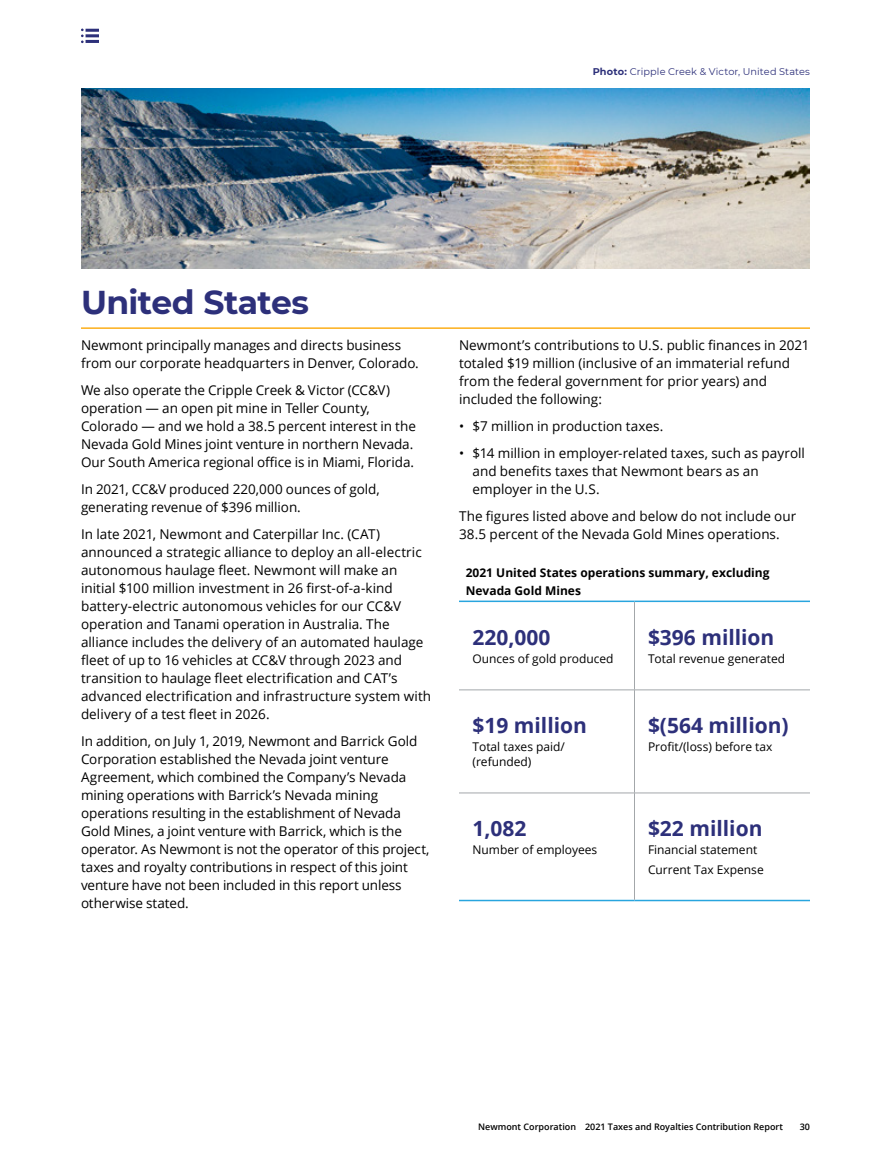
<style>
.page{position:relative;width:891px;height:1161px;background:#fff}
.page>*{position:absolute;margin:0;border:0;box-sizing:border-box;transform-origin:0 0}
.Country_Title{font:700 33px "Montserrat";letter-spacing:-.02em;color:#2d307a}
.Table_body{font:700 21px "Open Sans";color:#2d307a}
.Body_Copy{font:13.5px/18px "Open Sans";color:#000}
.Table_body-2{font:12px/15px "Open Sans";color:#000}
.Table_header{font:700 12px/18px "Open Sans";color:#000}
.t1{font:9.75px "Montserrat";letter-spacing:.015em;color:#2d307a}
.t2{font:600 9px "Open Sans";color:#000}
.s1{font-weight:700}
</style>
<div class="page">
<svg style="left:81px;top:29px;width:18px;height:14px"></svg>
<hr style="left:81px;top:327px;width:729px;height:2px;background:#fcaf1a">
<img style="left:81px;top:89px;width:729px;height:180px">
<hr style="left:459px;top:601px;width:175px;height:1px;background:#28a5de">
<hr style="left:634px;top:601px;width:176px;height:1px;background:#28a5de">
<hr style="left:459px;top:900px;width:175px;height:1px;background:#28a5de">
<hr style="left:634px;top:900px;width:176px;height:1px;background:#28a5de">
<hr style="left:634px;top:602px;width:1px;height:88px;background:#a3a7aa">
<hr style="left:459px;top:690px;width:175px;height:1px;background:#a3a7aa">
<hr style="left:634px;top:690px;width:176px;height:1px;background:#a3a7aa">
<hr style="left:634px;top:690px;width:1px;height:103px;background:#a3a7aa">
<hr style="left:459px;top:793px;width:175px;height:1px;background:#a3a7aa">
<hr style="left:634px;top:793px;width:176px;height:1px;background:#a3a7aa">
<hr style="left:634px;top:793px;width:1px;height:107px;background:#a3a7aa">
<p class="t1" style="left:593px;top:65px;width:219px"><span class="s1">Photo:</span> Cripple Creek &amp; Victor, United States</p>
<h2 class="Country_Title" style="left:81px;top:278px;width:230px">United States</h2>
<p class="Body_Copy" style="left:81px;top:336px;width:339px">Newmont principally manages and directs business from our corporate headquarters in Denver, Colorado.</p>
<p class="Body_Copy" style="left:81px;top:381px;width:336px">We also operate the Cripple Creek &amp; Victor (CC&amp;V) operation — an open pit mine in Teller County, Colorado — and we hold a 38.5 percent interest in the Nevada Gold Mines joint venture in northern Nevada.<br>Our South America regional office is in Miami, Florida.</p>
<p class="Body_Copy" style="left:81px;top:480px;width:300px">In 2021, CC&amp;V produced 220,000 ounces of gold, generating revenue of $396 million.</p>
<p class="Body_Copy" style="left:81px;top:525px;width:352px">In late 2021, Newmont and Caterpillar Inc. (CAT) announced a strategic alliance to deploy an all-electric autonomous haulage fleet. Newmont will make an initial $100 million investment in 26 first-of-a-kind battery-electric autonomous vehicles for our CC&amp;V operation and Tanami operation in Australia. The alliance includes the delivery of an automated haulage fleet of up to 16 vehicles at CC&amp;V through 2023 and transition to haulage fleet electrification and CAT’s advanced electrification and infrastructure system with delivery of a test fleet in 2026.</p>
<p class="Body_Copy" style="left:81px;top:732px;width:350px">In addition, on July 1, 2019, Newmont and Barrick Gold Corporation established the Nevada joint venture Agreement, which combined the Company’s Nevada mining operations with Barrick’s Nevada mining operations resulting in the establishment of Nevada Gold Mines, a joint venture with Barrick, which is the operator. As Newmont is not the operator of this project, taxes and royalty contributions in respect of this joint venture have not been included in this report unless otherwise stated.</p>
<p class="Body_Copy" style="left:459px;top:336px;width:352px">Newmont’s contributions to U.S. public finances in 2021 totaled $19 million (inclusive of an immaterial refund from the federal government for prior years) and included the following:</p>
<p class="Body_Copy" style="left:459px;top:417px;width:206px">• $7 million in production taxes.</p>
<p class="Body_Copy" style="left:472px;top:444px;width:334px;text-indent:-14px">• $14 million in employer-related taxes, such as payroll and benefits taxes that Newmont bears as an employer in the U.S.</p>
<p class="Body_Copy" style="left:459px;top:507px;width:339px">The figures listed above and below do not include our<br>38.5 percent of the Nevada Gold Mines operations.</p>
<p class="Table_header" style="left:466px;top:563px;width:305px">2021 United States operations summary, excluding<br>Nevada Gold Mines</p>
<p class="Table_body" style="left:472px;top:622px;width:80px">220,000</p>
<p class="Table_body-2" style="left:472px;top:651px;width:143px">Ounces of gold produced</p>
<p class="Table_body" style="left:648px;top:622px;width:128px">$396 million</p>
<p class="Table_body-2" style="left:648px;top:651px;width:139px">Total revenue generated</p>
<p class="Table_body" style="left:472px;top:711px;width:116px">$19 million</p>
<p class="Table_body-2" style="left:472px;top:739px;width:94px">Total taxes paid/ (refunded)</p>
<p class="Table_body" style="left:472px;top:814px;width:56px">1,082</p>
<p class="Table_body-2" style="left:472px;top:842px;width:126px">Number of employees</p>
<p class="Table_body" style="left:648px;top:711px;width:142px">$(564 million)</p>
<p class="Table_body-2" style="left:648px;top:739px;width:126px">Profit/(loss) before tax</p>
<p class="Table_body" style="left:648px;top:814px;width:116px">$22 million</p>
<p class="Table_body-2" style="left:648px;top:842px;width:111px">Financial statement</p>
<p class="Table_body-2" style="left:648px;top:861px;width:117px">Current Tax Expense</p>
<p class="t2" style="left:478px;top:1120px;width:306px">Newmont Corporation 2021 Taxes and Royalties Contribution Report</p>
<p class="t2" style="left:800px;top:1120px;width:12px">30</p>
</div>
